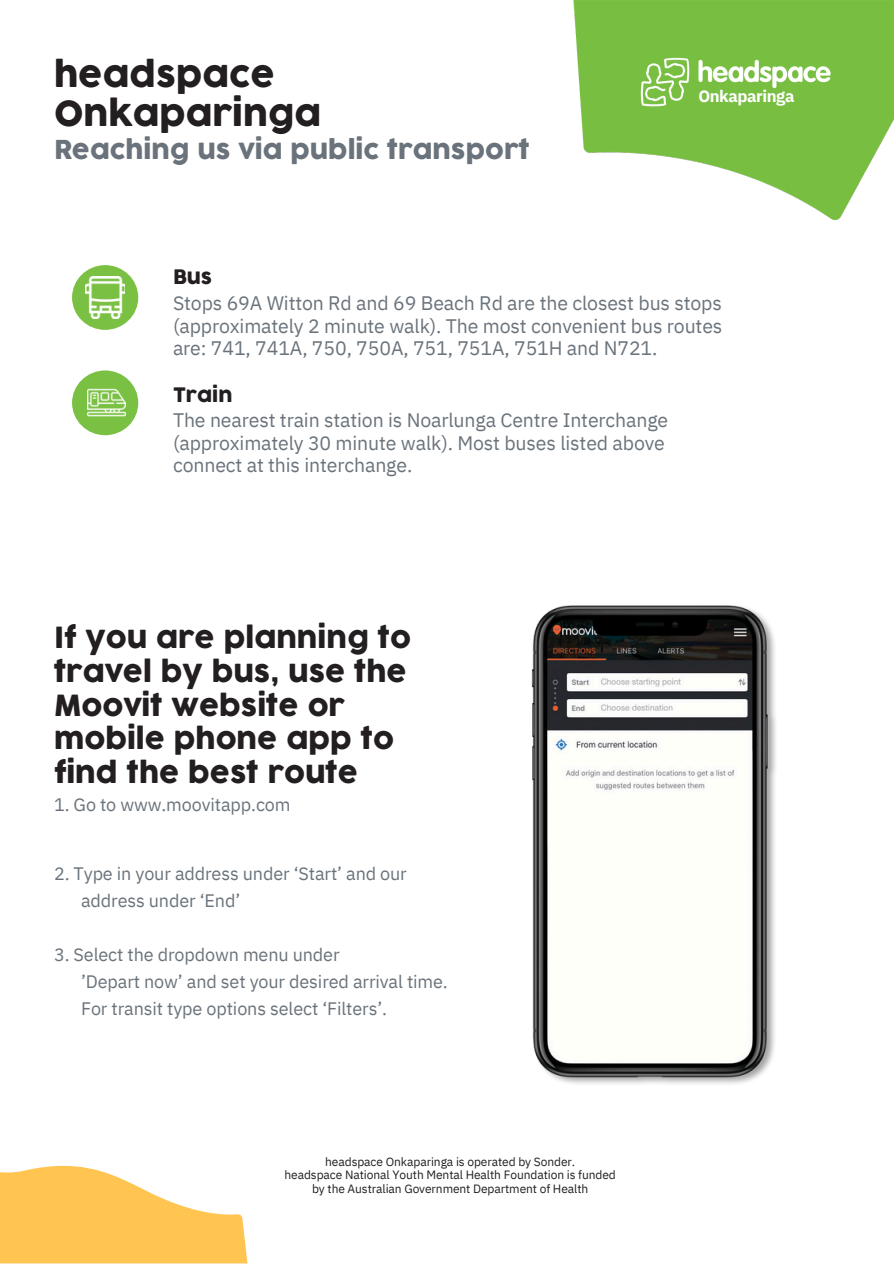
<style>
.page{position:relative;width:894px;height:1264px;background:#fff}
.page>*{position:absolute;margin:0;border:0;box-sizing:border-box;transform-origin:0 0}
.t1{font:34.5px/38.2px "Cocogoose Pro";color:#231f20}
.t2{font:28.5px/33.8px "Cocogoose Pro";color:#231f20}
.t3{font:25.5px "Cocogoose Pro";color:#6a737b}
.t4{font:19.5px/25.8px "IBM Plex Sans";letter-spacing:-.005em;color:#6a737b}
.t5{font:18px/27px "IBM Plex Sans";letter-spacing:-.005em;color:#6a737b}
.t6{font:700 16.65px "IBM Plex Sans";letter-spacing:-.025em;color:#fff}
.t7{font:12px/13.5px "IBM Plex Sans";letter-spacing:-.005em;color:#231f20;text-align:center}
.s1{font-family:"Cocogoose Pro";color:#231f20}
</style>
<div class="page">
<img style="left:573px;top:0;width:320px;height:221px">
<img style="left:531px;top:605px;width:245px;height:479px">
<svg style="left:72px;top:370px;width:66px;height:65px"></svg>
<img style="left:87px;top:383px;width:38px;height:39px">
<svg style="left:72px;top:265px;width:66px;height:65px"></svg>
<img style="left:86px;top:277px;width:38px;height:41px">
<svg style="left:0;top:1165px;width:247px;height:98px"></svg>
<p class="t1" style="left:54px;top:57px;width:268px">headspace<br>Onkaparinga</p>
<p class="t3" style="left:54px;top:133px;width:477px">Reaching us via public transport</p>
<h3 class="t6" style="left:698px;top:84px;width:98px">Onkaparinga</h3>
<p class="t4" style="left:173px;top:264px;width:550px"><span class="s1">Bus<br></span>Stops 69A Witton Rd and 69 Beach Rd are the closest bus stops</p>
<p class="t4" style="left:173px;top:314px;width:550px;line-height:22.5px">(approximately 2 minute walk). The most convenient bus routes are: 741, 741A, 750, 750A, 751, 751A, 751H and N721.</p>
<h3 class="t4" style="left:173px;top:381px;width:496px"><span class="s1">Train<br></span>The nearest train station is Noarlunga Centre Interchange</h3>
<h3 class="t4" style="left:173px;top:431px;width:493px;line-height:22.5px">(approximately 30 minute walk). Most buses listed above connect at this interchange.</h3>
<h3 class="t2" style="left:54px;top:621px;width:358px">If you are planning to travel by bus, use the<br>Moovit website or mobile phone app to find the best route</h3>
<h3 class="t5" style="left:54px;top:791px;width:238px">1. Go to www.moovitapp.com</h3>
<h1 class="t5" style="left:54px;top:860px;width:354px">2. Type in your address under ‘Start’ and our</h1>
<h3 class="t5" style="left:81px;top:887px;width:161px">address under ‘End’</h3>
<h3 class="t5" style="left:54px;top:941px;width:287px">3. Select the dropdown menu under</h3>
<h3 class="t5" style="left:81px;top:968px;width:368px">’Depart now’ and set your desired arrival time.<br>For transit type options select ‘Filters’.</h3>
<p class="t7" style="left:284px;top:1154px;width:333px">headspace Onkaparinga is operated by Sonder.<br>headspace National Youth Mental Health Foundation is funded by the Australian Government Department of Health</p>
</div>
